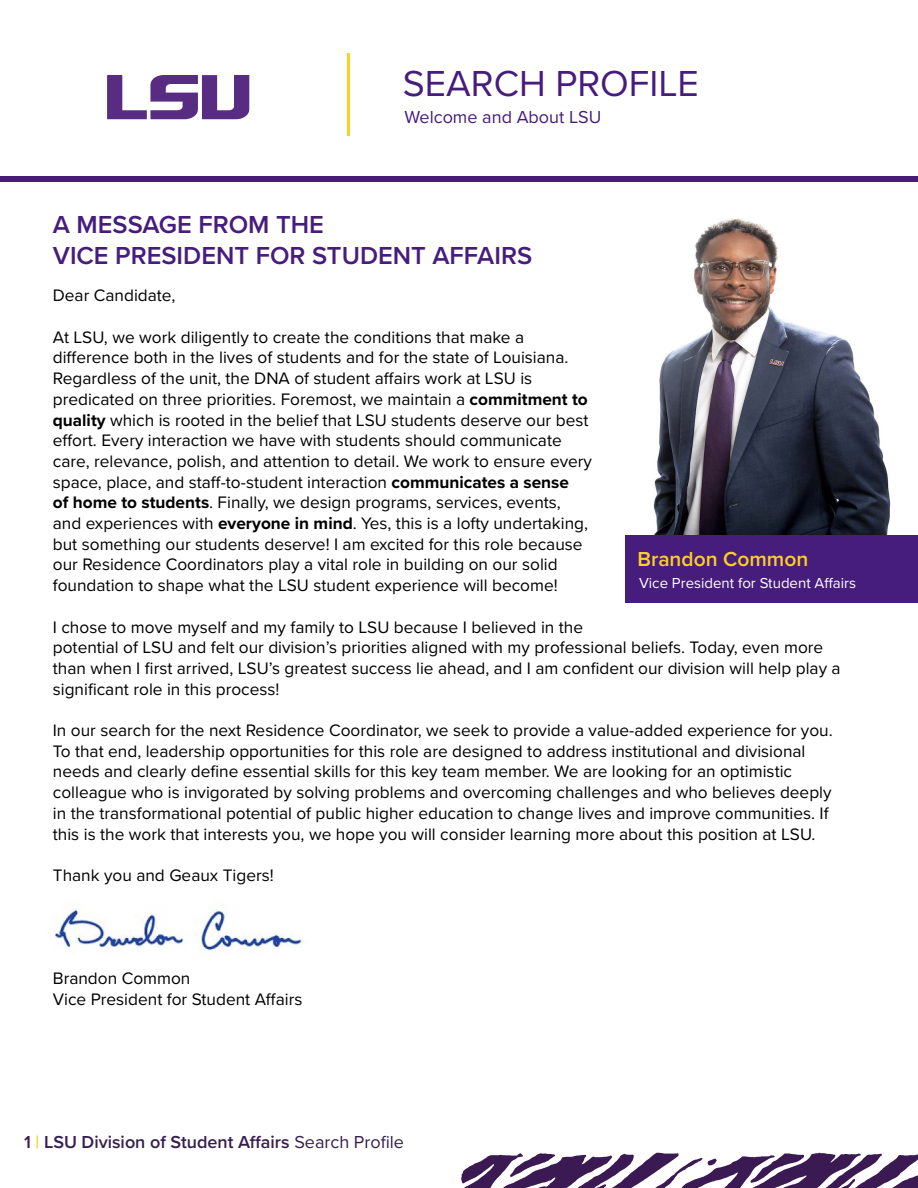
<style>
.page{position:relative;width:918px;height:1188px;background:#fff}
.page>*{position:absolute;margin:0;border:0;box-sizing:border-box;transform-origin:0 0}
.t1{font:37.5px "Proxima Nova";color:#461d7c}
.t2{font:600 25.5px/30.6px "Proxima Nova";color:#461d7c}
.t3{font:600 21px "Proxima Nova";color:#fdd023}
.t4{font:600 18px "Proxima Nova";color:#371e50}
.t5{font:18px "Proxima Nova";color:#461d7c}
.t6{font:17.25px/20.7px "Proxima Nova";color:#000}
.t7{font:15px "Proxima Nova";color:#fff}
.s1{font-weight:700}
.s2{color:#fdd023}
.s3{font-weight:400}
</style>
<div class="page">
<div style="left:0;top:176px;width:918px;height:6px;background:#461d7c"></div>
<hr style="left:348px;top:54px;width:2px;height:82px;background:#fdd023">
<svg style="left:107px;top:75px;width:142px;height:44px"></svg>
<svg style="left:461px;top:1152px;width:457px;height:36px"></svg>
<img style="left:55px;top:906px;width:249px;height:46px">
<img style="left:625px;top:218px;width:266px;height:319px">
<div style="left:626px;top:535px;width:292px;height:68px;background:#461d7c"></div>
<h1 class="t1" style="left:403px;top:55px;width:298px">SEARCH PROFILE</h1>
<p class="t5" style="left:404px;top:103px;width:198px">Welcome and About LSU</p>
<h2 class="t2" style="left:53px;top:209px;width:481px">A MESSAGE FROM THE<br>VICE PRESIDENT FOR STUDENT AFFAIRS</h2>
<p class="t6" style="left:53px;top:284px;width:124px">Dear Candidate,</p>
<p class="t6" style="left:53px;top:326px;width:541px">At LSU, we work diligently to create the conditions that make a difference both in the lives of students and for the state of Louisiana.<br>Regardless of the unit, the DNA of student affairs work at LSU is predicated on three priorities. Foremost, we maintain a <span class="s1">commitment to quality</span> which is rooted in the belief that LSU students deserve our best effort. Every interaction we have with students should communicate care, relevance, polish, and attention to detail. We work to ensure every space, place, and staff-to-student interaction <span class="s1">communicates a sense<br>of home to students</span>. Finally, we design programs, services, events, and experiences with <span class="s1">everyone in mind</span>. Yes, this is a lofty undertaking, but something our students deserve! I am excited for this role because our Residence Coordinators play a vital role in building on our solid foundation to shape what the LSU student experience will become!</p>
<p class="t6" style="left:53px;top:616px;width:789px">I chose to move myself and my family to LSU because I believed in the<br>potential of LSU and felt our division’s priorities aligned with my professional beliefs. Today, even more than when I first arrived, LSU’s greatest success lie ahead, and I am confident our division will help play a significant role in this process!</p>
<p class="t6" style="left:53px;top:719px;width:781px">In our search for the next Residence Coordinator, we seek to provide a value-added experience for you.<br>To that end, leadership opportunities for this role are designed to address institutional and divisional needs and clearly define essential skills for this key team member. We are looking for an optimistic colleague who is invigorated by solving problems and overcoming challenges and who believes deeply in the transformational potential of public higher education to change lives and improve communities. If this is the work that interests you, we hope you will consider learning more about this position at LSU.</p>
<p class="t6" style="left:53px;top:864px;width:222px">Thank you and Geaux Tigers!</p>
<p class="t3" style="left:638px;top:543px;width:172px">Brandon Common</p>
<p class="t7" style="left:639px;top:572px;width:219px">Vice President for Student Affairs</p>
<p class="t6" style="left:53px;top:968px;width:251px">Brandon Common<br>Vice President for Student Affairs</p>
<p class="t4" style="left:24px;top:1129px;width:381px">1 <span class="s2">|</span> LSU Division of Student Affairs <span class="s3">Search Profile</span></p>
</div>
